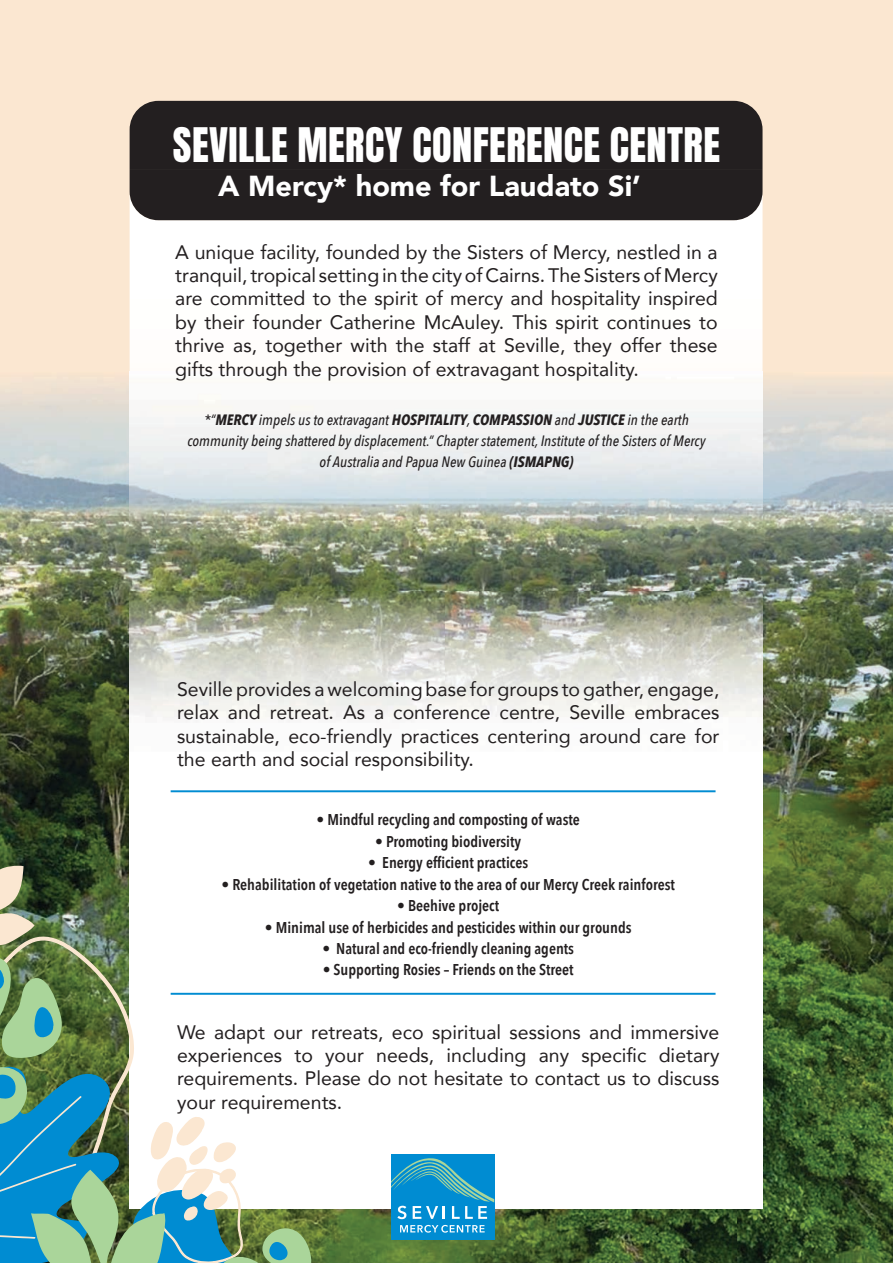
<style>
.page{position:relative;width:893px;height:1263px;background:#fbe7d1}
.page>*{position:absolute;margin:0;border:0;box-sizing:border-box;transform-origin:0 0}
.t1{font:40.5px "Anton";letter-spacing:.01em;color:#fff}
.t2{font:900 28.95px "Avenir";color:#fff}
.t3{font:19.5px/23.4px "Avenir";color:#231f20;text-align:justify}
.t4{font:600 15.6px "Avenir Next Condensed";color:#231f20}
.t5{font:italic 500 15px/21px "Avenir Next Condensed";color:#231f20;text-align:center}
.s1{font-weight:700}
</style>
<div class="page">
<img style="left:0;top:372px;width:157px;height:493px">
<img style="left:736px;top:372px;width:157px;height:891px">
<img style="left:157px;top:529px;width:579px;height:62px">
<img style="left:313px;top:1209px;width:423px;height:54px">
<div style="left:130px;top:220px;width:632px;height:152px;background:#fff"></div>
<img style="left:130px;top:372px;width:632px;height:157px">
<img style="left:130px;top:591px;width:632px;height:618px">
<div style="left:130px;top:101px;width:632px;height:68px;background:#231f20"></div>
<div style="left:130px;top:169px;width:632px;height:51px;background:#231f20"></div>
<hr style="left:171px;top:790px;width:544px;height:2px;background:#008cd2">
<hr style="left:171px;top:993px;width:544px;height:2px;background:#008cd2">
<div style="left:391px;top:1154px;width:103px;height:86px;background:#008cd2"></div>
<svg style="left:400px;top:1225px;width:85px;height:7px"></svg>
<svg style="left:391px;top:1158px;width:103px;height:61px"></svg>
<svg style="left:0;top:865px;width:313px;height:398px;background:#a9c5bc"></svg>
<h1 class="t1" style="left:173px;top:124px;width:549px">SEVILLE MERCY CONFERENCE CENTRE</h1>
<h2 class="t2" style="left:218px;top:161px;width:424px">A Mercy* home for Laudato Si’</h2>
<p class="t3" style="left:175px;top:240px;width:544px">A unique facility, founded by the Sisters of Mercy, nestled in a tranquil, tropical setting in the city of Cairns. The Sisters of Mercy are committed to the spirit of mercy and hospitality inspired by their founder Catherine McAuley. This spirit continues to thrive as, together with the staff at Seville, they offer these gifts through the provision of extravagant hospitality.</p>
<p class="t5" style="left:187px;top:409px;width:520px">*“<span class="s1">MERCY</span> impels us to extravagant <span class="s1">HOSPITALITY</span>, <span class="s1">COMPASSION</span> and <span class="s1">JUSTICE</span> in the earth community being shattered by displacement.” Chapter statement, Institute of the Sisters of Mercy of Australia and Papua New Guinea <span class="s1">(ISMAPNG)</span></p>
<p class="t3" style="left:177px;top:677px;width:544px">Seville provides a welcoming base for groups to gather, engage, relax and retreat. As a conference centre, Seville embraces sustainable, eco-friendly practices centering around care for the earth and social responsibility.</p>
<p class="t4" style="left:316px;top:806px;width:265px">• Mindful recycling and composting of waste</p>
<p class="t4" style="left:375px;top:828px;width:148px">• Promoting biodiversity</p>
<p class="t4" style="left:368px;top:849px;width:161px">• Energy efficient practices</p>
<p class="t4" style="left:222px;top:871px;width:455px">• Rehabilitation of vegetation native to the area of our Mercy Creek rainforest</p>
<p class="t4" style="left:397px;top:892px;width:103px">• Beehive project</p>
<p class="t4" style="left:265px;top:913px;width:368px">• Minimal use of herbicides and pesticides within our grounds</p>
<p class="t4" style="left:322px;top:935px;width:253px">• Natural and eco-friendly cleaning agents</p>
<p class="t4" style="left:323px;top:956px;width:252px">• Supporting Rosies – Friends on the Street</p>
<p class="t3" style="left:177px;top:1019px;width:544px">We adapt our retreats, eco spiritual sessions and immersive experiences to your needs, including any specific dietary requirements. Please do not hesitate to contact us to discuss your requirements.</p>
</div>
